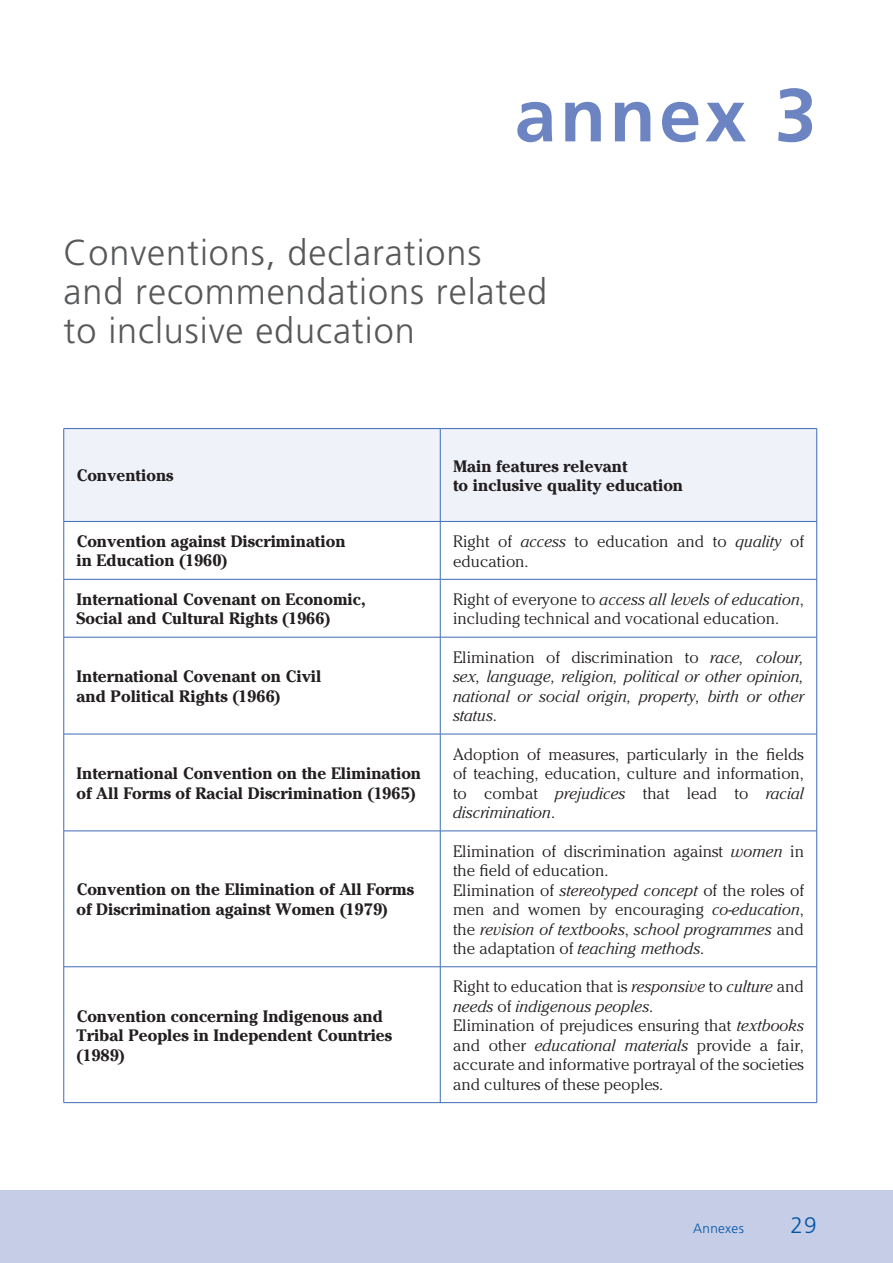
<style>
.page{position:relative;width:893px;height:1263px;background:#fff}
.page>*{position:absolute;margin:0;border:0;box-sizing:border-box;transform-origin:0 0}
.t1{font:700 75px "Frutiger";letter-spacing:.05em;color:#6c84c1}
.t2{font:300 36px/39px "Frutiger";letter-spacing:.025em;color:#57585a}
.t3{font:300 22.5px "Frutiger";color:#0155a5}
.t4{font:300 16.5px/19.5px "Cheltenham LT";color:#231f20}
.t5{font:700 16.5px/19.5px "Cheltenham LT";color:#231f20}
.t6{font:italic 300 16.5px/19.5px "Cheltenham LT";color:#231f20;text-align:justify}
.t7{font:300 13.5px "Frutiger";letter-spacing:.025em;color:#0155a5}
.s1{font-style:italic}
.s2{font-style:normal}
</style>
<div class="page">
<div style="left:0;top:1191px;width:892px;height:72px;background:#c6cde7"></div>
<div style="left:64px;top:429px;width:752px;height:92px;background:#eff2f9"></div>
<hr style="left:63px;top:522px;width:1px;height:57px;background:#3d6bb3">
<hr style="left:440px;top:522px;width:1px;height:57px;background:#3d6bb3">
<hr style="left:816px;top:522px;width:1px;height:57px;background:#3d6bb3">
<hr style="left:64px;top:579px;width:376px;height:1px;background:#3d6bb3">
<hr style="left:63px;top:579px;width:1px;height:58px;background:#3d6bb3">
<hr style="left:440px;top:579px;width:376px;height:1px;background:#3d6bb3">
<hr style="left:440px;top:579px;width:1px;height:58px;background:#3d6bb3">
<hr style="left:816px;top:579px;width:1px;height:58px;background:#3d6bb3">
<hr style="left:64px;top:637px;width:376px;height:1px;background:#3d6bb3">
<hr style="left:63px;top:637px;width:1px;height:97px;background:#3d6bb3">
<hr style="left:440px;top:637px;width:376px;height:1px;background:#3d6bb3">
<hr style="left:440px;top:637px;width:1px;height:97px;background:#3d6bb3">
<hr style="left:816px;top:637px;width:1px;height:97px;background:#3d6bb3">
<hr style="left:64px;top:734px;width:376px;height:1px;background:#3d6bb3">
<hr style="left:63px;top:734px;width:1px;height:97px;background:#3d6bb3">
<hr style="left:440px;top:734px;width:376px;height:1px;background:#3d6bb3">
<hr style="left:440px;top:734px;width:1px;height:97px;background:#3d6bb3">
<hr style="left:816px;top:734px;width:1px;height:97px;background:#3d6bb3">
<hr style="left:64px;top:831px;width:376px;height:1px;background:#3d6bb3">
<hr style="left:63px;top:831px;width:1px;height:136px;background:#3d6bb3">
<hr style="left:440px;top:831px;width:376px;height:1px;background:#3d6bb3">
<hr style="left:440px;top:831px;width:1px;height:136px;background:#3d6bb3">
<hr style="left:816px;top:831px;width:1px;height:136px;background:#3d6bb3">
<hr style="left:64px;top:967px;width:376px;height:1px;background:#3d6bb3">
<hr style="left:63px;top:967px;width:1px;height:135px;background:#3d6bb3">
<hr style="left:440px;top:967px;width:376px;height:1px;background:#3d6bb3">
<hr style="left:440px;top:967px;width:1px;height:135px;background:#3d6bb3">
<hr style="left:816px;top:967px;width:1px;height:135px;background:#3d6bb3">
<hr style="left:64px;top:428px;width:376px;height:1px;background:#3d6bb3">
<hr style="left:63px;top:429px;width:1px;height:92px;background:#3d6bb3">
<hr style="left:440px;top:428px;width:376px;height:1px;background:#3d6bb3">
<hr style="left:440px;top:429px;width:1px;height:92px;background:#3d6bb3">
<hr style="left:816px;top:429px;width:1px;height:92px;background:#3d6bb3">
<hr style="left:64px;top:521px;width:752px;height:1px;background:#3d6bb3">
<hr style="left:64px;top:1102px;width:752px;height:1px;background:#3d6bb3">
<h1 class="t1" style="left:514px;top:85px;width:303px">annex 3</h1>
<h2 class="t2" style="left:64px;top:236px;width:485px">Conventions, declarations and recommendations related to inclusive education</h2>
<p class="t5" style="left:76px;top:467px;width:99px">Conventions</p>
<p class="t5" style="left:453px;top:458px;width:232px">Main features relevant<br>to inclusive quality education</p>
<p class="t5" style="left:76px;top:533px;width:270px">Convention against Discrimination in Education (1960)</p>
<p class="t4" style="left:453px;top:533px;width:352px">Right of <span class="s1">access</span> to education and to <span class="s1">quality</span> of education.</p>
<p class="t5" style="left:76px;top:591px;width:291px">International Covenant on Economic,<br>Social and Cultural Rights (1966)</p>
<p class="t4" style="left:453px;top:591px;width:352px">Right of everyone to <span class="s1">access all levels of education</span>, including technical and vocational education.</p>
<p class="t5" style="left:76px;top:668px;width:246px">International Covenant on Civil and Political Rights (1966)</p>
<p class="t5" style="left:76px;top:765px;width:346px">International Convention on the Elimination of All Forms of Racial Discrimination (1965)</p>
<p class="t5" style="left:76px;top:881px;width:339px">Convention on the Elimination of All Forms of Discrimination against Women (1979)</p>
<p class="t5" style="left:76px;top:1008px;width:317px">Convention concerning Indigenous and<br>Tribal Peoples in Independent Countries (1989)</p>
<p class="t6" style="left:453px;top:649px;width:352px"><span class="s2">Elimination of discrimination to</span> race, colour, sex, language, religion, political or other opinion, national or social origin, property, birth or other status<span class="s2">.</span></p>
<p class="t4" style="left:453px;top:746px;width:352px;text-align:justify">Adoption of measures, particularly in the fields of teaching, education, culture and information, to combat <span class="s1">prejudices</span> that lead to <span class="s1">racial discrimination</span>.</p>
<p class="t4" style="left:453px;top:843px;width:352px">Elimination of discrimination against <span class="s1">women</span> in the field of education.<br>Elimination of <span class="s1">stereotyped concept</span> of the roles of men and women by encouraging <span class="s1">co-education</span>, the <span class="s1">revision of textbooks</span>, <span class="s1">school programmes</span> and the adaptation of <span class="s1">teaching methods</span>.</p>
<p class="t4" style="left:453px;top:978px;width:352px">Right to education that is <span class="s1">responsive</span> to <span class="s1">culture</span> and <span class="s1">needs</span> of <span class="s1">indigenous peoples</span>.<br>Elimination of prejudices ensuring that <span class="s1">textbooks </span>and other <span class="s1">educational materials</span> provide a fair, accurate and informative portrayal of the societies and cultures of these peoples.</p>
<p class="t7" style="left:693px;top:1223px;width:52px">Annexes</p>
<h3 class="t3" style="left:790px;top:1216px;width:28px">29</h3>
</div>
